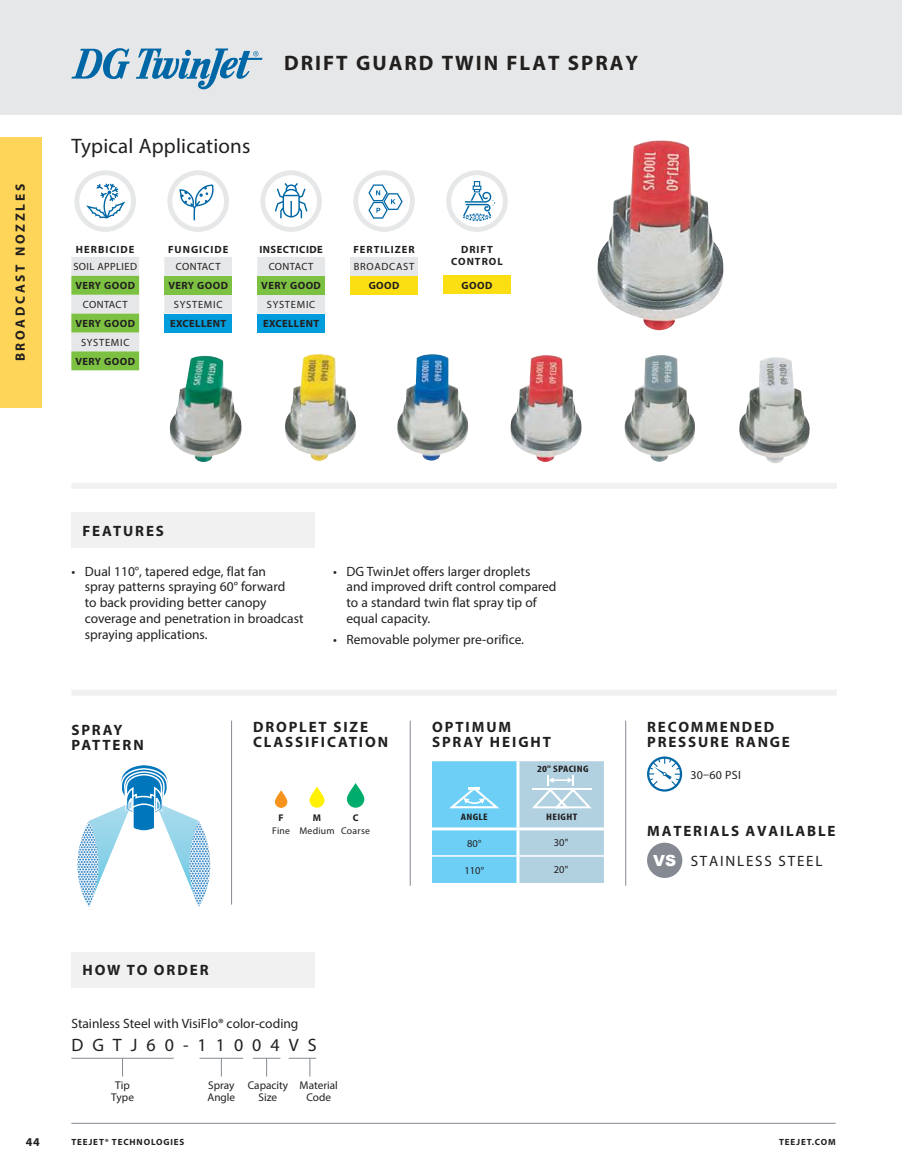
<style>
.page{position:relative;width:902px;height:1172px;background:#fff}
.page>*{position:absolute;margin:0;border:0;box-sizing:border-box;transform-origin:0 0}
.t1{font:700 21px "Myriad Pro";letter-spacing:.095em;color:#221f1f}
.t2{font:21px "Myriad Pro";letter-spacing:.01em;color:#221f1f}
.t3{font:18px "Myriad Pro";letter-spacing:.5em;color:#221f1f}
.t4{font:700 15px/15px "Myriad Pro";letter-spacing:.12em;color:#221f1f}
.t5{font:13.5px/15.8px "Myriad Pro";color:#221f1f}
.t6{font:700 13.5px "Myriad Pro";letter-spacing:.2em;color:#221f1f}
.t7{font:12px "Myriad Pro";letter-spacing:.02em;color:#221f1f}
.t8{font:700 12px "Myriad Pro";color:#221f1f}
.t9{font:11.25px/12px "Myriad Pro";color:#221f1f;text-align:center}
.t10{font:700 10.5px "Myriad Pro";letter-spacing:.04em;color:#221f1f}
.t11{font:10.5px "Myriad Pro";letter-spacing:.055em;color:#221f1f}
.t12{font:700 10.5px/12px "Myriad Pro";letter-spacing:.095em;color:#221f1f;text-align:center}
.t13{font:10.5px "Myriad Pro";letter-spacing:.03em;color:#221f1f}
.t14{font:10.5px "Myriad Pro";letter-spacing:.035em;color:#221f1f}
.t15{font:9.75px "Myriad Pro";letter-spacing:.025em;color:#221f1f}
.t16{font:700 9.75px "Myriad Pro";color:#221f1f}
.t17{font:700 condensed 9.45px "Myriad Pro";letter-spacing:.03em;color:#221f1f;scale:1.22 1}
.t18{font:700 9px "Myriad Pro";letter-spacing:.095em;color:#221f1f}
.s1{font-family:"Arial";font-weight:900;font-size:15.3px;color:#fff}
.s2{font-weight:400}
</style>
<div class="page">
<hr style="left:71px;top:1123px;width:765px;height:1px;background:#858991">
<div style="left:0;top:138px;width:41px;height:270px;background:#ffd559"></div>
<div style="left:0;top:0;width:902px;height:115px;background:#e6e7e8"></div>
<svg style="left:71px;top:48px;width:59px;height:31px"></svg>
<svg style="left:136px;top:48px;width:127px;height:42px"></svg>
<div style="left:71px;top:483px;width:766px;height:6px;background:#f1f1f2"></div>
<div style="left:71px;top:690px;width:766px;height:6px;background:#f1f1f2"></div>
<div style="left:71px;top:952px;width:244px;height:36px;background:#f1f1f2"></div>
<hr style="left:71px;top:1058px;width:103px;height:1px;background:#858991">
<svg style="left:122px;top:1059px;width:1px;height:18px"></svg>
<hr style="left:200px;top:1058px;width:43px;height:1px;background:#858991">
<svg style="left:221px;top:1059px;width:1px;height:18px"></svg>
<svg style="left:253px;top:1058px;width:27px;height:19px"></svg>
<svg style="left:289px;top:1058px;width:27px;height:19px"></svg>
<div style="left:71px;top:512px;width:244px;height:36px;background:#f1f1f2"></div>
<img style="left:285px;top:354px;width:71px;height:107px">
<img style="left:397px;top:354px;width:72px;height:107px">
<img style="left:510px;top:355px;width:72px;height:107px">
<img style="left:624px;top:355px;width:71px;height:107px">
<img style="left:739px;top:357px;width:71px;height:106px">
<img style="left:170px;top:356px;width:72px;height:106px">
<img style="left:597px;top:140px;width:127px;height:191px">
<img style="left:89px;top:807px;width:32px;height:56px">
<img style="left:167px;top:807px;width:32px;height:54px">
<svg style="left:121px;top:765px;width:47px;height:66px"></svg>
<svg style="left:77px;top:821px;width:30px;height:86px"></svg>
<svg style="left:180px;top:821px;width:30px;height:86px"></svg>
<hr style="left:410px;top:721px;width:1px;height:165px;background:#858991">
<hr style="left:231px;top:721px;width:1px;height:184px;background:#858991">
<hr style="left:625px;top:721px;width:1px;height:165px;background:#858991">
<svg style="left:647px;top:757px;width:35px;height:35px"></svg>
<div style="left:647px;top:843px;width:35px;height:35px;background:#858991;border-radius:50%"></div>
<svg style="left:347px;top:783px;width:17px;height:25px"></svg>
<svg style="left:309px;top:786px;width:15px;height:22px"></svg>
<svg style="left:275px;top:790px;width:12px;height:18px"></svg>
<svg style="left:446px;top:170px;width:62px;height:62px"></svg>
<div style="left:443px;top:275px;width:68px;height:19px;background:#fbdf13"></div>
<div style="left:350px;top:257px;width:68px;height:19px;background:#e6e7e8"></div>
<div style="left:350px;top:276px;width:68px;height:19px;background:#fbdf13"></div>
<svg style="left:353px;top:170px;width:62px;height:62px"></svg>
<svg style="left:260px;top:170px;width:62px;height:62px"></svg>
<div style="left:257px;top:257px;width:68px;height:57px;background:#e6e7e8"></div>
<div style="left:257px;top:276px;width:68px;height:19px;background:#7cc141"></div>
<div style="left:257px;top:314px;width:68px;height:19px;background:#009cdb"></div>
<svg style="left:167px;top:170px;width:62px;height:62px"></svg>
<div style="left:164px;top:257px;width:68px;height:57px;background:#e6e7e8"></div>
<div style="left:164px;top:276px;width:68px;height:19px;background:#7cc141"></div>
<div style="left:164px;top:314px;width:68px;height:19px;background:#009cdb"></div>
<svg style="left:74px;top:170px;width:62px;height:62px"></svg>
<svg style="left:71px;top:257px;width:68px;height:113px"></svg>
<svg style="left:432px;top:761px;width:172px;height:122px"></svg>
<p class="t6" style="left:12px;top:361px;width:179px;rotate:-90deg">BROADCAST NOZZLES</p>
<h1 class="t2" style="left:71px;top:138px;width:181px">Typical Applications</h1>
<h1 class="t1" style="left:284px;top:51px;width:356px">DRIFT GUARD TWIN FLAT SPRAY</h1>
<p class="t12" style="left:76px;top:244px;width:60px">HERBICIDE</p>
<p class="t11" style="left:73px;top:263px;width:65px">SOIL APPLIED</p>
<p class="t10" style="left:75px;top:279px;width:61px">VERY GOOD</p>
<p class="t13" style="left:83px;top:301px;width:46px">CONTACT</p>
<p class="t10" style="left:75px;top:317px;width:61px">VERY GOOD</p>
<p class="t11" style="left:81px;top:338px;width:50px">SYSTEMIC</p>
<p class="t10" style="left:75px;top:355px;width:61px">VERY GOOD</p>
<p class="t12" style="left:168px;top:244px;width:62px">FUNGICIDE</p>
<p class="t13" style="left:176px;top:263px;width:46px">CONTACT</p>
<p class="t10" style="left:168px;top:279px;width:61px">VERY GOOD</p>
<p class="t11" style="left:174px;top:301px;width:50px">SYSTEMIC</p>
<p class="t10" style="left:170px;top:317px;width:58px">EXCELLENT</p>
<p class="t10" style="left:259px;top:243px;width:65px">INSECTICIDE</p>
<p class="t14" style="left:269px;top:263px;width:46px">CONTACT</p>
<p class="t10" style="left:261px;top:279px;width:61px">VERY GOOD</p>
<p class="t11" style="left:267px;top:301px;width:50px">SYSTEMIC</p>
<p class="t10" style="left:263px;top:317px;width:58px">EXCELLENT</p>
<p class="t12" style="left:353px;top:244px;width:63px">FERTILIZER</p>
<p class="t11" style="left:354px;top:263px;width:62px">BROADCAST</p>
<p class="t10" style="left:369px;top:279px;width:32px">GOOD</p>
<p class="t12" style="left:451px;top:243px;width:53px">DRIFT<br>CONTROL</p>
<p class="t10" style="left:462px;top:279px;width:32px">GOOD</p>
<p class="t4" style="left:83px;top:523px;width:83px">FEATURES</p>
<p class="t5" style="left:85px;top:564px;width:220px;text-indent:-13px">• Dual 110°, tapered edge, flat fan<br>spray patterns spraying 60° forward<br>to back providing better canopy coverage and penetration in broadcast spraying applications.</p>
<p class="t5" style="left:347px;top:564px;width:212px;text-indent:-14px">• DG TwinJet offers larger droplets<br>and improved drift control compared to a standard twin flat spray tip of equal capacity.</p>
<p class="t5" style="left:333px;top:633px;width:193px">• Removable polymer pre-orifice.</p>
<p class="t4" style="left:72px;top:723px;width:74px">SPRAY<br>PATTERN</p>
<p class="t4" style="left:253px;top:719px;width:137px">DROPLET SIZE<br>CLASSIFICATION</p>
<p class="t16" style="left:279px;top:812px;width:7px">F</p>
<p class="t15" style="left:272px;top:827px;width:19px">Fine</p>
<p class="t16" style="left:353px;top:812px;width:7px">C</p>
<p class="t15" style="left:341px;top:827px;width:30px">Coarse</p>
<p class="t16" style="left:313px;top:812px;width:10px">M</p>
<p class="t15" style="left:299px;top:827px;width:37px">Medium</p>
<p class="t4" style="left:83px;top:963px;width:128px">HOW TO ORDER</p>
<p class="t5" style="left:71px;top:1017px;width:229px">Stainless Steel with VisiFlo® color-coding</p>
<h2 class="t3" style="left:71px;top:1038px;width:247px">DGTJ60-11004VS</h2>
<p class="t9" style="left:248px;top:1080px;width:42px">Capacity<br>Size</p>
<p class="t9" style="left:300px;top:1080px;width:40px">Material<br>Code</p>
<p class="t9" style="left:111px;top:1080px;width:24px">Tip<br>Type</p>
<p class="t9" style="left:208px;top:1080px;width:29px;text-align:left">Spray<br>Angle</p>
<p class="t4" style="left:432px;top:719px;width:120px">OPTIMUM<br>SPRAY HEIGHT</p>
<p class="t17" style="left:537px;top:765px;width:44px">20" SPACING</p>
<p class="t17" style="left:461px;top:813px;width:24px">ANGLE</p>
<p class="t17" style="left:546px;top:813px;width:27px">HEIGHT</p>
<p class="t11" style="left:467px;top:839px;width:16px">80°</p>
<p class="t11" style="left:464px;top:866px;width:21px">110°</p>
<p class="t11" style="left:554px;top:839px;width:16px">30"</p>
<p class="t11" style="left:554px;top:866px;width:16px">20"</p>
<p class="t4" style="left:647px;top:719px;width:144px">RECOMMENDED<br>PRESSURE RANGE</p>
<p class="t7" style="left:691px;top:770px;width:52px">30–60 PSI</p>
<p class="t4" style="left:647px;top:816px;width:190px;line-height:30.2px;text-align:center">MATERIALS AVAILABLE<br><span class="s1">VS</span> <span class="s2">STAINLESS STEEL</span></p>
<p class="t8" style="left:26px;top:1134px;width:16px">44</p>
<p class="t18" style="left:71px;top:1137px;width:114px">TEEJET® TECHNOLOGIES</p>
<p class="t18" style="left:779px;top:1137px;width:58px">TEEJET.COM</p>
</div>
